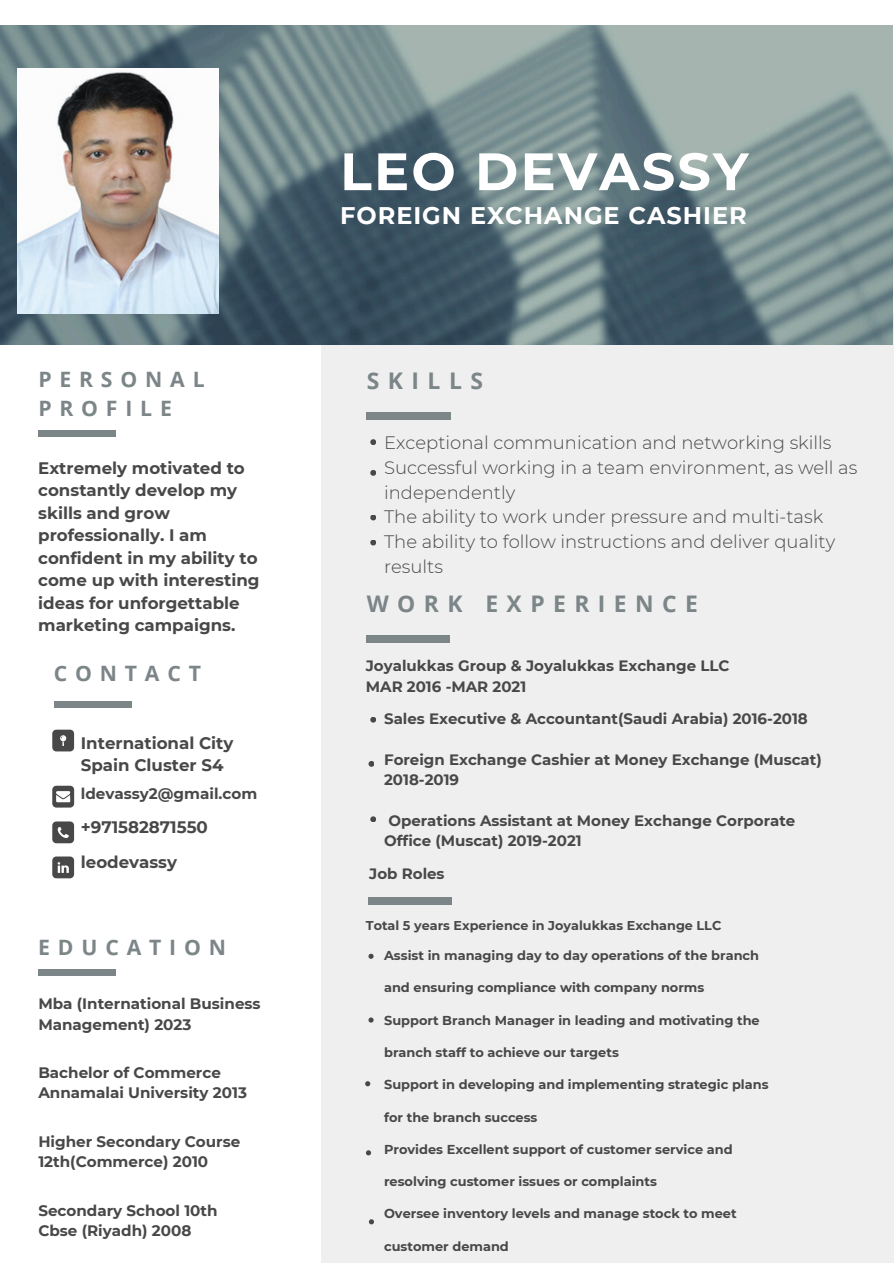
<style>
.page{position:relative;width:894px;height:1264px;background:#fff}
.page>*{position:absolute;margin:0;border:0;box-sizing:border-box;transform-origin:0 0}
.t1{font:700 52.5px "Montserrat";letter-spacing:.04em;color:#fff}
.t2{font:700 24px "Montserrat";letter-spacing:.04em;color:#fff}
.t3{font:700 22.95px "Open Sans";letter-spacing:.37em;color:#7c8587}
.t4{font:700 22.8px "Open Sans";letter-spacing:.37em;color:#7c8587}
.t5{font:700 21.15px/29.2px "Open Sans";letter-spacing:.37em;color:#7c8587}
.t6{font:300 18px/24.8px "Montserrat";color:#484848}
.t7{font:700 16.65px/22.5px "Montserrat";color:#484848}
.t8{font:700 15.15px/20.2px "Montserrat";color:#484848}
.t9{font:700 15px/20.2px "Montserrat";color:#484848}
.t10{font:700 12.9px "Montserrat";color:#484848}
.t11{font:700 12.75px "Montserrat";color:#484848}
</style>
<div class="page">
<div style="left:321px;top:313px;width:571px;height:950px;background:#efefef"></div>
<img style="left:0;top:26px;width:892px;height:318px">
<div style="left:38px;top:969px;width:78px;height:7px;background:#7c8587"></div>
<div style="left:38px;top:430px;width:78px;height:7px;background:#7c8587"></div>
<svg style="left:52px;top:785px;width:22px;height:22px"></svg>
<svg style="left:52px;top:821px;width:22px;height:22px"></svg>
<svg style="left:52px;top:856px;width:22px;height:22px"></svg>
<div style="left:54px;top:701px;width:77px;height:7px;background:#7c8587"></div>
<svg style="left:52px;top:729px;width:22px;height:22px"></svg>
<div style="left:366px;top:413px;width:85px;height:7px;background:#7c8587"></div>
<div style="left:366px;top:635px;width:83px;height:7px;background:#7c8587"></div>
<svg style="left:370px;top:717px;width:6px;height:5px"></svg>
<svg style="left:368px;top:761px;width:6px;height:5px"></svg>
<svg style="left:370px;top:816px;width:6px;height:6px"></svg>
<svg style="left:370px;top:439px;width:6px;height:6px"></svg>
<svg style="left:370px;top:470px;width:6px;height:6px"></svg>
<svg style="left:370px;top:515px;width:6px;height:5px"></svg>
<svg style="left:370px;top:540px;width:6px;height:5px"></svg>
<img style="left:18px;top:69px;width:200px;height:244px">
<svg style="left:368px;top:953px;width:5px;height:5px"></svg>
<svg style="left:368px;top:1017px;width:5px;height:5px"></svg>
<svg style="left:365px;top:1081px;width:5px;height:5px"></svg>
<svg style="left:366px;top:1150px;width:5px;height:5px"></svg>
<div style="left:368px;top:897px;width:84px;height:7px;background:#7c8587"></div>
<svg style="left:369px;top:1219px;width:5px;height:5px"></svg>
<h2 class="t5" style="left:38px;top:364px;width:168px">PERSONAL<br>PROFILE</h2>
<h6 class="t7" style="left:38px;top:456px;width:223px">Extremely motivated to constantly develop my skills and grow professionally. I am confident in my ability to come up with interesting ideas for unforgettable marketing campaigns.</h6>
<h1 class="t5" style="left:54px;top:657px;width:149px">CONTACT</h1>
<h5 class="t7" style="left:81px;top:731px;width:154px">International City<br>Spain Cluster S4</h5>
<h5 class="t8" style="left:81px;top:783px;width:178px">ldevassy2@gmail.com</h5>
<h5 class="t7" style="left:81px;top:809px;width:128px;line-height:34.8px">+971582871550 leodevassy</h5>
<h2 class="t5" style="left:38px;top:932px;width:189px">EDUCATION</h2>
<h2 class="t8" style="left:38px;top:993px;width:224px">Mba (International Business<br>Management) 2023</h2>
<h6 class="t8" style="left:38px;top:1062px;width:210px">Bachelor of Commerce<br>Annamalai University 2013</h6>
<h6 class="t8" style="left:38px;top:1131px;width:203px">Higher Secondary Course<br>12th(Commerce) 2010</h6>
<h6 class="t8" style="left:38px;top:1200px;width:181px">Secondary School 10th<br>Cbse (Riyadh) 2008</h6>
<h3 class="t1" style="left:340px;top:139px;width:410px">LEO DEVASSY</h3>
<h4 class="t2" style="left:340px;top:201px;width:408px">FOREIGN EXCHANGE CASHIER</h4>
<p class="t3" style="left:366px;top:365px;width:118px">SKILLS</p>
<h6 class="t6" style="left:384px;top:430px;width:474px">Exceptional communication and networking skills Successful working in a team environment, as well as independently<br>The ability to work under pressure and multi-task The ability to follow instructions and deliver quality results</h6>
<p class="t4" style="left:366px;top:588px;width:332px">WORK EXPERIENCE</p>
<p class="t9" style="left:366px;top:656px;width:365px">Joyalukkas Group &amp; Joyalukkas Exchange LLC<br>MAR 2016 -MAR 2021</p>
<p class="t9" style="left:384px;top:708px;width:425px">Sales Executive &amp; Accountant(Saudi Arabia) 2016-2018</p>
<p class="t9" style="left:384px;top:749px;width:439px">Foreign Exchange Cashier at Money Exchange (Muscat)<br>2018-2019</p>
<p class="t9" style="left:384px;top:810px;width:412px">Operations Assistant at Money Exchange Corporate<br>Office (Muscat) 2019-2021</p>
<h3 class="t9" style="left:369px;top:863px;width:77px">Job Roles</h3>
<h4 class="t11" style="left:366px;top:917px;width:357px">Total 5 years Experience in Joyalukkas Exchange LLC</h4>
<h3 class="t10" style="left:384px;top:947px;width:376px">Assist in managing day to day operations of the branch</h3>
<h3 class="t10" style="left:384px;top:979px;width:322px">and ensuring compliance with company norms</h3>
<h6 class="t10" style="left:384px;top:1012px;width:377px">Support Branch Manager in leading and motivating the</h6>
<h6 class="t10" style="left:384px;top:1044px;width:236px">branch staff to achieve our targets</h6>
<h6 class="t10" style="left:384px;top:1076px;width:386px">Support in developing and implementing strategic plans</h6>
<h6 class="t10" style="left:384px;top:1108px;width:155px">for the branch success</h6>
<h6 class="t10" style="left:384px;top:1141px;width:350px">Provides Excellent support of customer service and</h6>
<h6 class="t10" style="left:384px;top:1173px;width:274px">resolving customer issues or complaints</h6>
<h6 class="t10" style="left:384px;top:1205px;width:354px">Oversee inventory levels and manage stock to meet</h6>
<h6 class="t10" style="left:384px;top:1237px;width:126px">customer demand</h6>
</div>
